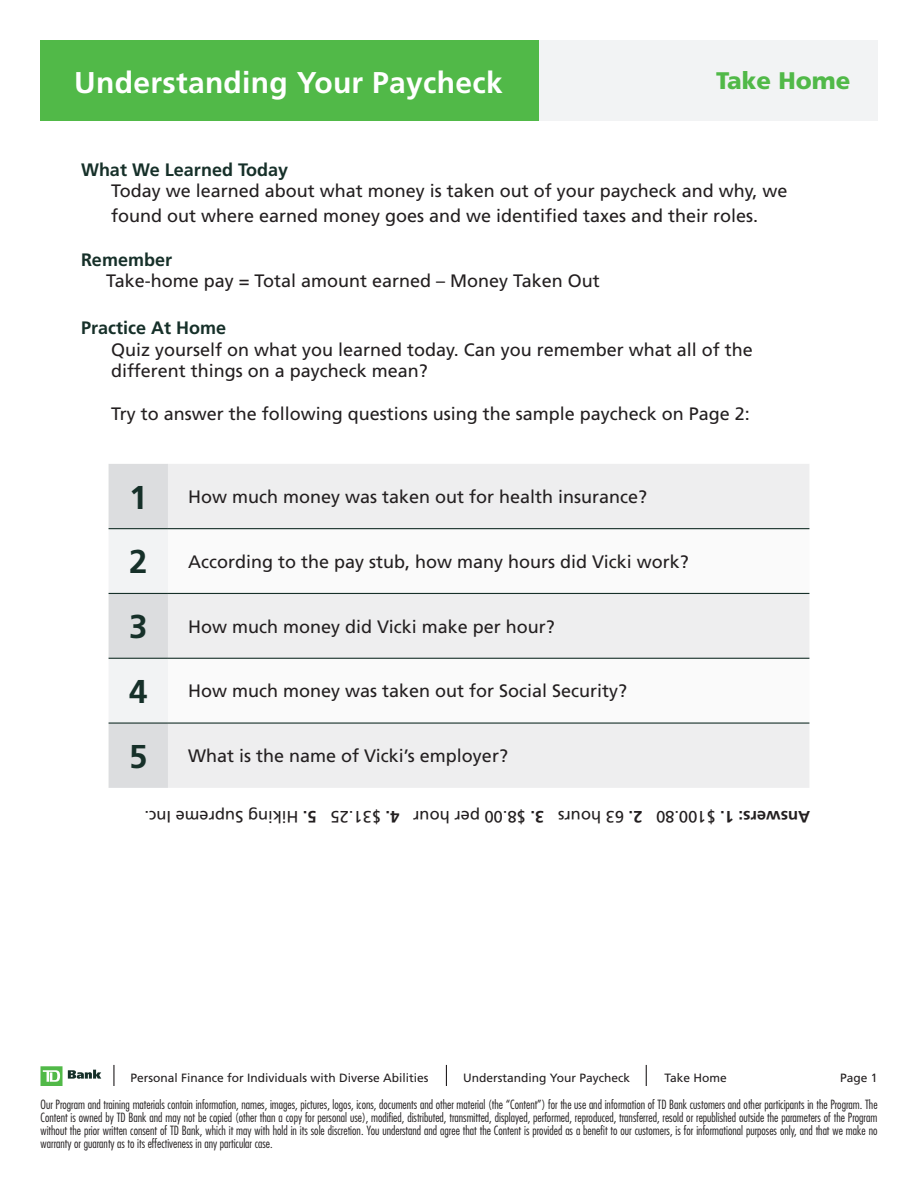
<style>
.page{position:relative;width:918px;height:1188px;background:#fff}
.page>*{position:absolute;margin:0;border:0;box-sizing:border-box;transform-origin:0 0}
.t1{font:700 33px "Frutiger";color:#163029}
.t2{font:700 30px "Frutiger";letter-spacing:.01em;color:#fff}
.t3{font:900 24px "Frutiger";color:#51b948}
.t4{font:18px/25.2px "Frutiger";color:#231f20}
.t5{font:700 18px "Frutiger";color:#163029}
.t6{font:16.5px "Frutiger";color:#231f20}
.t7{font:700 16.5px "Frutiger";color:#231f20}
.t8{font:300 condensed 12.3px/12.8px "Futura";color:#231f20;text-align:justify}
.t9{font:12px "Frutiger";color:#231f20}
.s1{font-weight:700}
.s2{font-weight:400}
</style>
<div class="page">
<div style="left:273px;top:40px;width:605px;height:82px;background:#f2f3f4"></div>
<svg style="left:40px;top:1066px;width:61px;height:20px"></svg>
<hr style="left:113px;top:1065px;width:2px;height:21px;background:#231f20">
<svg style="left:446px;top:1065px;width:1px;height:21px"></svg>
<svg style="left:646px;top:1065px;width:1px;height:21px"></svg>
<div style="left:40px;top:40px;width:499px;height:82px;background:#51b948"></div>
<div style="left:168px;top:464px;width:641px;height:324px;background:#eeeeef"></div>
<svg style="left:109px;top:464px;width:59px;height:324px"></svg>
<svg style="left:168px;top:529px;width:641px;height:193px"></svg>
<hr style="left:109px;top:528px;width:59px;height:1px;background:#163029">
<hr style="left:168px;top:528px;width:641px;height:1px;background:#163029">
<hr style="left:109px;top:593px;width:59px;height:1px;background:#163029">
<hr style="left:168px;top:593px;width:641px;height:1px;background:#163029">
<hr style="left:109px;top:658px;width:59px;height:1px;background:#163029">
<hr style="left:168px;top:658px;width:641px;height:1px;background:#163029">
<hr style="left:109px;top:722px;width:59px;height:2px;background:#163029">
<hr style="left:168px;top:722px;width:641px;height:2px;background:#163029">
<h2 class="t2" style="left:74px;top:65px;width:430px">Understanding Your Paycheck</h2>
<h3 class="t3" style="left:716px;top:66px;width:136px">Take Home</h3>
<p class="t5" style="left:81px;top:159px;width:209px">What We Learned Today</p>
<p class="t4" style="left:111px;top:178px;width:678px">Today we learned about what money is taken out of your paycheck and why, we found out where earned money goes and we identified taxes and their roles.</p>
<p class="t5" style="left:81px;top:249px;width:93px">Remember</p>
<p class="t4" style="left:106px;top:268px;width:495px">Take-home pay = Total amount earned – Money Taken Out</p>
<p class="t5" style="left:81px;top:317px;width:147px">Practice At Home</p>
<p class="t4" style="left:111px;top:339px;width:643px;line-height:21.6px">Quiz yourself on what you learned today. Can you remember what all of the different things on a paycheck mean?</p>
<p class="t4" style="left:111px;top:402px;width:640px">Try to answer the following questions using the sample paycheck on Page 2:</p>
<p class="t1" style="left:129px;top:478px;width:20px">1</p>
<p class="t4" style="left:188px;top:484px;width:461px">How much money was taken out for health insurance?</p>
<p class="t1" style="left:129px;top:543px;width:20px">2</p>
<p class="t4" style="left:188px;top:549px;width:502px">According to the pay stub, how many hours did Vicki work?</p>
<p class="t1" style="left:129px;top:607px;width:20px">3</p>
<p class="t4" style="left:188px;top:614px;width:368px">How much money did Vicki make per hour?</p>
<p class="t1" style="left:129px;top:672px;width:20px">4</p>
<p class="t4" style="left:188px;top:679px;width:441px">How much money was taken out for Social Security?</p>
<p class="t1" style="left:129px;top:737px;width:20px">5</p>
<p class="t4" style="left:188px;top:743px;width:321px">What is the name of Vicki’s employer?</p>
<p class="t6" style="left:317px;top:826px;width:174px;rotate:-180deg"><span class="s1">5.</span> Hiking Supreme Inc.</p>
<p class="t6" style="left:399px;top:826px;width:70px;rotate:-180deg"><span class="s1">4.</span> $31.25</p>
<p class="t6" style="left:544px;top:826px;width:133px;rotate:-180deg"><span class="s1">3.</span> $8.00 per hour</p>
<p class="t6" style="left:642px;top:826px;width:86px;rotate:-180deg"><span class="s1">2.</span> 63 hours</p>
<p class="t7" style="left:810px;top:826px;width:156px;rotate:-180deg">Answers: 1. <span class="s2">$100.80</span></p>
<p class="t9" style="left:131px;top:1070px;width:300px">Personal Finance for Individuals with Diverse Abilities</p>
<p class="t9" style="left:463px;top:1070px;width:168px">Understanding Your Paycheck</p>
<p class="t9" style="left:664px;top:1070px;width:64px">Take Home</p>
<p class="t9" style="left:840px;top:1070px;width:39px">Page 1</p>
<p class="t8" style="left:40px;top:1098px;width:839px">Our Program and training materials contain information, names, images, pictures, logos, icons, documents and other material (the “Content”) for the use and information of TD Bank customers and other participants in the Program. The Content is owned by TD Bank and may not be copied (other than a copy for personal use), modified, distributed, transmitted, displayed, performed, reproduced, transferred, resold or republished outside the parameters of the Program without the prior written consent of TD Bank, which it may with hold in its sole discretion. You understand and agree that the Content is provided as a benefit to our customers, is for informational purposes only, and that we make no warranty or guaranty as to its effectiveness in any particular case.</p>
</div>
